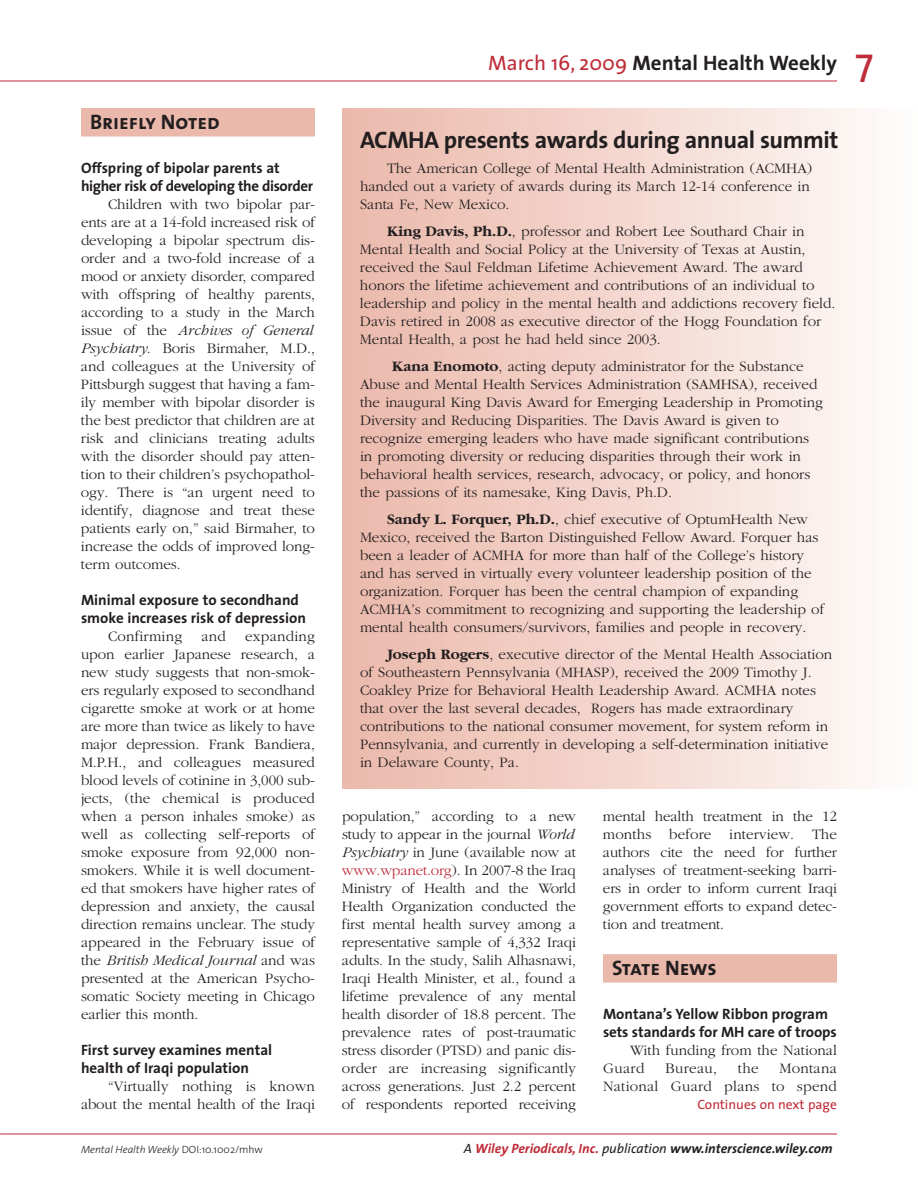
<style>
.page{position:relative;width:918px;height:1188px;background:#fff}
.page>*{position:absolute;margin:0;border:0;box-sizing:border-box;transform-origin:0 0}
.t1{font:40.5px "The Sans Caps";color:#bf2b37}
.t2{font:700 24px "The Sans";letter-spacing:-.02em;color:#231f20}
.t3{font:700 21px "The Sans";color:#231f20}
.t4{font:21px "The Sans Bold Caps";color:#231f20}
.t5{font:300 15px/18px "Garamond";color:#231f20}
.t6{font:700 15px/18px "The Sans";color:#231f20}
.t7{font:700 15px/18px "The Sans";letter-spacing:-.025em;color:#231f20}
.t8{font:300 15px/18px "Garamond";letter-spacing:.02em;color:#231f20;text-align:right}
.t9{font:italic 700 13.5px "The Sans";color:#231f20}
.t10{font:13.5px "The Sans";color:#bf2b37}
.t11{font:italic 300 10.5px "The Sans";color:#231f20}
.s1{font-style:italic}
.s2{font-weight:400;color:#bf2b37}
.s3{font-weight:700}
.s4{color:#bf2b37}
.s5{font-style:normal}
.s6{font-weight:400}
</style>
<div class="page">
<div style="left:81px;top:108px;width:234px;height:18px;background:#eab9ac"></div>
<div style="left:81px;top:124px;width:234px;height:12px;background:#eab9ac"></div>
<div style="left:603px;top:954px;width:234px;height:18px;background:#eab9ac"></div>
<div style="left:603px;top:971px;width:234px;height:12px;background:#eab9ac"></div>
<hr style="left:0;top:81px;width:837px;height:1px;background:#bf2b37">
<hr style="left:0;top:1134px;width:837px;height:1px;background:#bf2b37">
<div style="left:342px;top:108px;width:576px;height:681px;background:linear-gradient(to right,#ebb7a9,#fefcfb)"></div>
<h3 class="t4" style="left:90px;top:109px;width:131px">Briefly Noted</h3>
<p class="t7" style="left:81px;top:160px;width:234px">Offspring of bipolar parents at higher risk of developing the disorder</p>
<p class="t5" style="left:81px;top:196px;width:236px;text-indent:27px">Children with two bipolar par&shy;ents are at a 14-fold increased risk of developing a bipolar spectrum dis&shy;order and a two-fold increase of a mood or anxiety disorder, compared with offspring of healthy parents, according to a study in the March issue of the <span class="s1">Archives of General Psychiatry</span>. Boris Birmaher, M.D., and colleagues at the University of Pittsburgh suggest that having a fam&shy;ily member with bipolar disorder is the best predictor that children are at risk and clinicians treating adults with the disorder should pay atten&shy;tion to their children’s psychopathol&shy;ogy. There is “an urgent need to identify, diagnose and treat these patients early on,” said Birmaher, to increase the odds of improved long&shy;term outcomes.</p>
<p class="t6" style="left:81px;top:592px;width:226px">Minimal exposure to secondhand smoke increases risk of depression</p>
<p class="t5" style="left:108px;top:628px;width:76px">Confirming</p>
<p class="t5" style="left:201px;top:628px;width:26px">and</p>
<p class="t5" style="left:81px;top:628px;width:236px;text-align:justify;text-indent:164px">expanding upon earlier Japanese research, a new study suggests that non-smok&shy;ers regularly exposed to secondhand cigarette smoke at work or at home are more than twice as likely to have major depression. Frank Bandiera, M.P.H., and colleagues measured blood levels of cotinine in 3,000 sub&shy;jects, (the chemical is produced when a person inhales smoke) as well as collecting self-reports of smoke exposure from 92,000 non&shy;smokers. While it is well document&shy;ed that smokers have higher rates of depression and anxiety, the causal direction remains unclear. The study appeared in the February issue of the <span class="s1">British Medical Journal</span> and was presented at the American Psycho&shy;somatic Society meeting in Chicago earlier this month.</p>
<p class="t6" style="left:81px;top:1042px;width:193px">First survey examines mental health of Iraqi population</p>
<p class="t5" style="left:81px;top:1078px;width:236px;text-align:right">“Virtually nothing is known about the mental health of the Iraqi</p>
<h3 class="t3" style="left:488px;top:55px;width:350px"><span class="s2">March 16, 2009</span> Mental Health Weekly</h3>
<h2 class="t2" style="left:360px;top:131px;width:480px">ACMHA presents awards during annual summit</h2>
<p class="t5" style="left:360px;top:161px;width:454px;text-indent:27px">The American College of Mental Health Administration (ACMHA) handed out a variety of awards during its March 12-14 conference in<br>Santa Fe, New Mexico.</p>
<p class="t5" style="left:360px;top:224px;width:477px;text-indent:27px"><span class="s3">King Davis, Ph.D.</span>, professor and Robert Lee Southard Chair in Mental Health and Social Policy at the University of Texas at Austin, received the Saul Feldman Lifetime Achievement Award. The award honors the lifetime achievement and contributions of an individual to leadership and policy in the mental health and addictions recovery field.<br>Davis retired in 2008 as executive director of the Hogg Foundation for Mental Health, a post he had held since 2003.</p>
<p class="t5" style="left:360px;top:359px;width:464px;text-indent:32px"><span class="s3">Kana Enomoto</span>, acting deputy administrator for the Substance Abuse and Mental Health Services Administration (SAMHSA), received the inaugural King Davis Award for Emerging Leadership in Promoting Diversity and Reducing Disparities. The Davis Award is given to recognize emerging leaders who have made significant contributions in promoting diversity or reducing disparities through their work in behavioral health services, research, advocacy, or policy, and honors the passions of its namesake, King Davis, Ph.D.</p>
<p class="t5" style="left:360px;top:512px;width:466px;text-indent:27px"><span class="s3">Sandy L. Forquer, Ph.D.</span>, chief executive of OptumHealth New Mexico, received the Barton Distinguished Fellow Award. Forquer has been a leader of ACMHA for more than half of the College’s history and has served in virtually every volunteer leadership position of the organization. Forquer has been the central champion of expanding ACMHA’s commitment to recognizing and supporting the leadership of mental health consumers/survivors, families and people in recovery.</p>
<p class="t5" style="left:360px;top:647px;width:474px;text-indent:27px"><span class="s3">Joseph Rogers</span>, executive director of the Mental Health Association of Southeastern Pennsylvania (MHASP), received the 2009 Timothy J.<br>Coakley Prize for Behavioral Health Leadership Award. ACMHA notes that over the last several decades, Rogers has made extraordinary contributions to the national consumer movement, for system reform in Pennsylvania, and currently in developing a self-determination initiative in Delaware County, Pa.</p>
<p class="t5" style="left:342px;top:808px;width:236px">population,” according to a new study to appear in the journal <span class="s1">World Psychiatry</span> in June (available now at <span class="s4">www.wpanet.org</span>). In 2007-8 the Iraq Ministry of Health and the World Health Organization conducted the first mental health survey among a representative sample of 4,332 Iraqi adults. In the study, Salih Alhasnawi, Iraqi Health Minister, et al., found a lifetime prevalence of any mental health disorder of 18.8 percent. The prevalence rates of post-traumatic stress disorder (PTSD) and panic dis&shy;order are increasing significantly across generations. Just 2.2 percent of respondents reported receiving</p>
<p class="t5" style="left:603px;top:808px;width:236px;text-align:justify">mental health treatment in the 12 months before interview. The authors cite the need for further analyses of treatment-seeking barri&shy;ers in order to inform current Iraqi government efforts to expand detec&shy;tion and treatment.</p>
<h3 class="t4" style="left:612px;top:956px;width:106px">State News</h3>
<p class="t6" style="left:603px;top:1006px;width:235px">Montana’s Yellow Ribbon program sets standards for MH care of troops</p>
<p class="t5" style="left:603px;top:1042px;width:235px;text-indent:27px">With funding from the National<br>Guard</p>
<p class="t5" style="left:665px;top:1060px;width:53px">Bureau,</p>
<p class="t5" style="left:738px;top:1060px;width:22px">the</p>
<p class="t8" style="left:603px;top:1060px;width:236px">Montana<br>National Guard plans to spend</p>
<p class="t10" style="left:697px;top:1099px;width:141px">Continues on next page</p>
<p class="t11" style="left:81px;top:1146px;width:183px">Mental Health Weekly <span class="s5">DOI:10.1002/mhw</span></p>
<p class="t9" style="left:464px;top:1143px;width:370px"><span class="s6">A</span> <span class="s4">Wiley Periodicals, Inc.</span> <span class="s6">publication</span> www.interscience.wiley.com</p>
<h1 class="t1" style="left:855px;top:44px;width:20px">7</h1>
</div>
